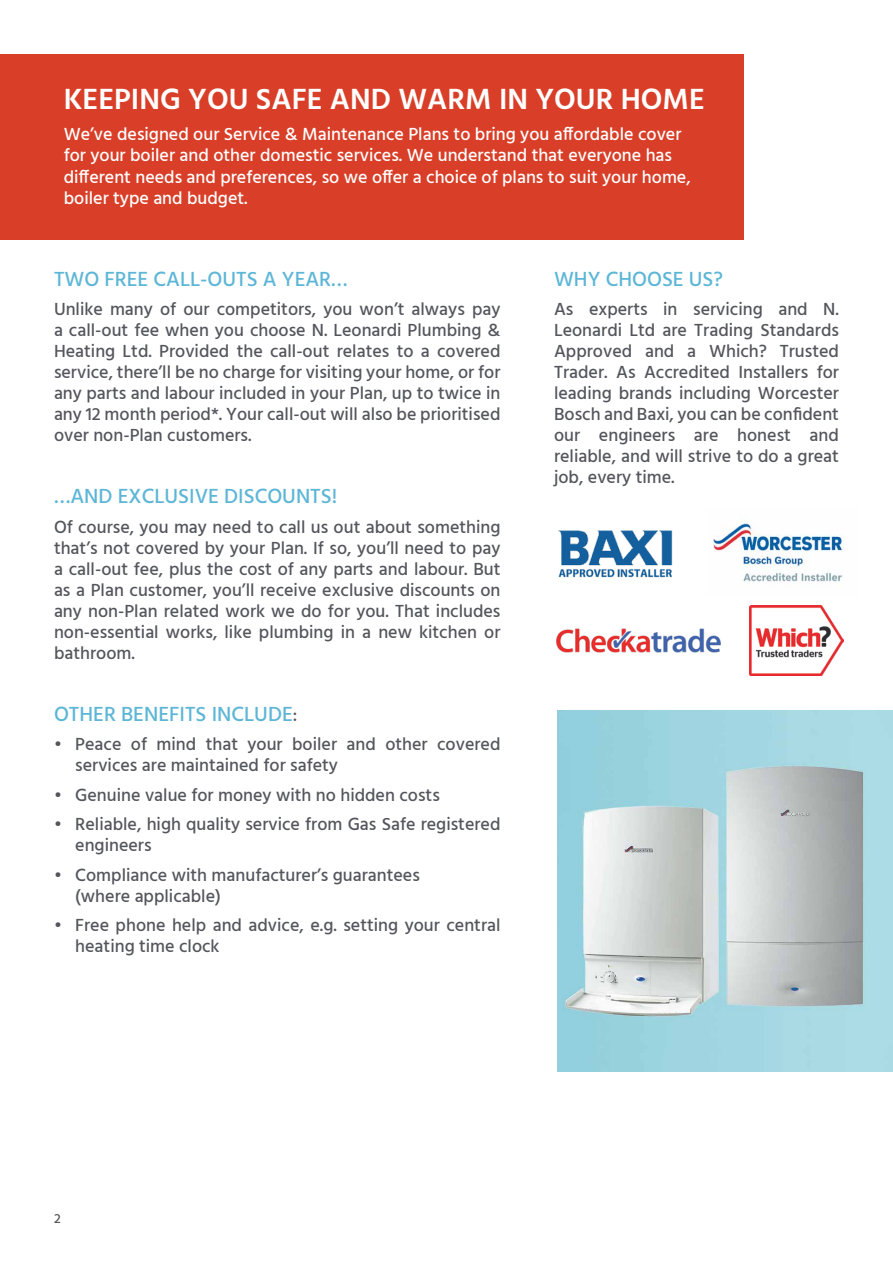
<style>
.page{position:relative;width:893px;height:1263px;background:#fff}
.page>*{position:absolute;margin:0;border:0;box-sizing:border-box;transform-origin:0 0}
.t1{font:600 30px "Hind";color:#fff}
.t2{font:500 21px "Hind";color:#5db6d6}
.t3{font:500 18px/21px "Hind";color:#53565c}
.t4{font:500 18px/21.6px "Hind";color:#fff}
.t5{font:500 13.5px "Hind";color:#53565c}
.s1{font-size:18px;color:#53565c}
</style>
<div class="page">
<div style="left:0;top:54px;width:743px;height:186px;background:#d93f28"></div>
<img style="left:557px;top:710px;width:336px;height:362px">
<img style="left:558px;top:530px;width:115px;height:48px">
<img style="left:750px;top:606px;width:93px;height:69px">
<img style="left:556px;top:628px;width:165px;height:25px">
<img style="left:713px;top:517px;width:131px;height:69px">
<h1 class="t1" style="left:64px;top:79px;width:643px">KEEPING YOU SAFE AND WARM IN YOUR HOME</h1>
<p class="t4" style="left:64px;top:124px;width:628px">We’ve designed our Service &amp; Maintenance Plans to bring you affordable cover for your boiler and other domestic services. We understand that everyone has different needs and preferences, so we offer a choice of plans to suit your home, boiler type and budget.</p>
<p class="t2" style="left:54px;top:264px;width:295px">TWO FREE CALL-OUTS A YEAR…</p>
<p class="t3" style="left:54px;top:300px;width:448px;text-align:justify">Unlike many of our competitors, you won’t always pay a call-out fee when you choose N. Leonardi Plumbing &amp; Heating Ltd. Provided the call-out relates to a covered service, there’ll be no charge for visiting your home, or for any parts and labour included in your Plan, up to twice in any 12 month period*. Your call-out will also be prioritised over non-Plan customers.</p>
<p class="t2" style="left:54px;top:482px;width:285px">…AND EXCLUSIVE DISCOUNTS!</p>
<p class="t3" style="left:54px;top:517px;width:448px;text-align:justify">Of course, you may need to call us out about something that’s not covered by your Plan. If so, you’ll need to pay a call-out fee, plus the cost of any parts and labour. But as a Plan customer, you’ll receive exclusive discounts on any non-Plan related work we do for you. That includes non-essential works, like plumbing in a new kitchen or bathroom.</p>
<p class="t2" style="left:54px;top:699px;width:245px">OTHER BENEFITS INCLUDE<span class="s1">:</span></p>
<p class="t3" style="left:75px;top:735px;width:427px;text-indent:-21px">• Peace of mind that your boiler and other covered services are maintained for safety</p>
<p class="t3" style="left:54px;top:785px;width:387px">• Genuine value for money with no hidden costs</p>
<p class="t3" style="left:75px;top:815px;width:427px;text-indent:-21px">• Reliable, high quality service from Gas Safe registered engineers</p>
<p class="t3" style="left:75px;top:865px;width:346px;text-indent:-21px">• Compliance with manufacturer’s guarantees (where applicable)</p>
<p class="t3" style="left:75px;top:916px;width:427px;text-indent:-21px">• Free phone help and advice, e.g. setting your central heating time clock</p>
<p class="t2" style="left:554px;top:264px;width:171px">WHY CHOOSE US?</p>
<p class="t3" style="left:554px;top:300px;width:286px;text-align:justify">As experts in servicing and N.<br>Leonardi Ltd are Trading Standards Approved and a Which? Trusted Trader. As Accredited Installers for leading brands including Worcester Bosch and Baxi, you can be confident our engineers are honest and reliable, and will strive to do a great job, every time.</p>
<p class="t5" style="left:54px;top:1209px;width:8px">2</p>
</div>
